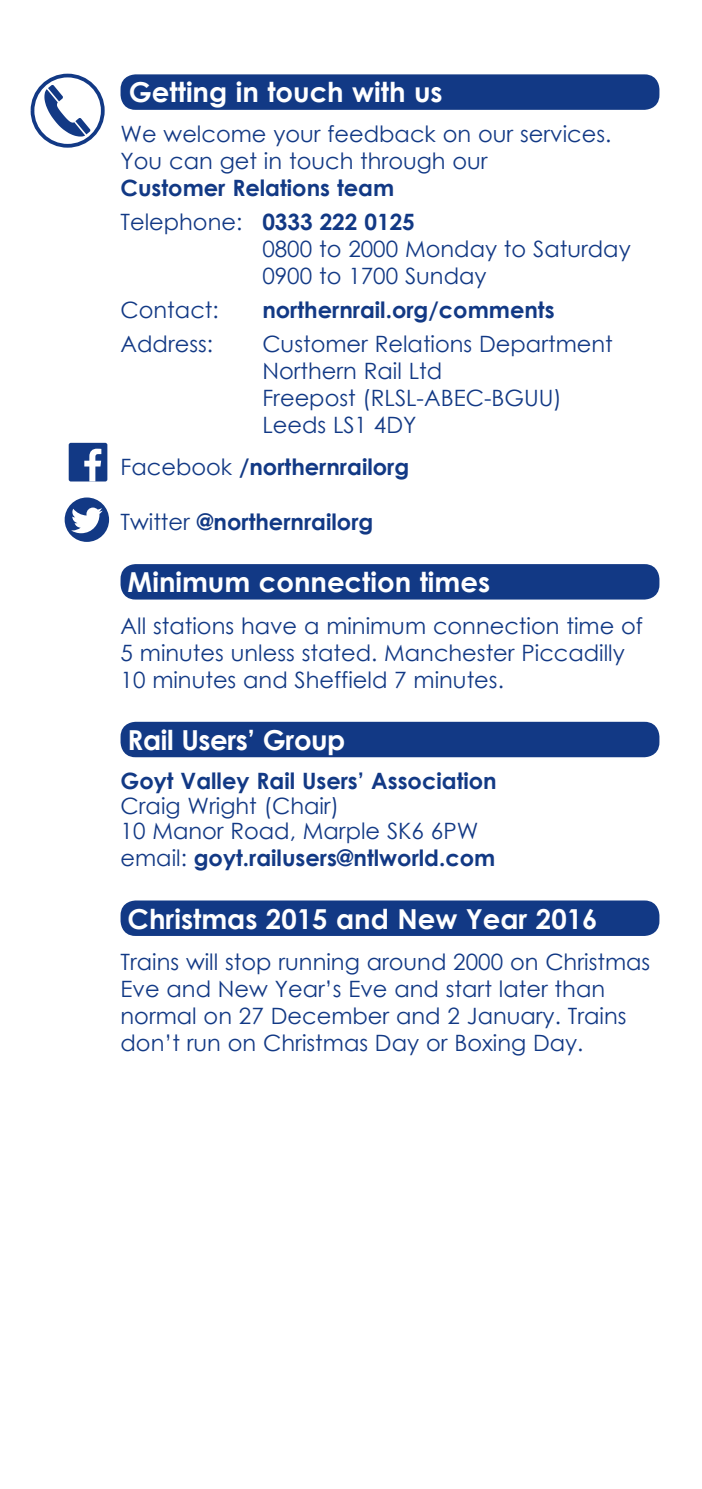
<style>
.page{position:relative;width:702px;height:1489px;background:#fff}
.page>*{position:absolute;margin:0;border:0;box-sizing:border-box;transform-origin:0 0}
.t1{font:700 27.5px "Century Gothic";color:#fff}
.t2{font:22.5px/27px "Century Gothic";color:#123985}
.t3{font:700 22.5px/34px "Century Gothic";color:#123985}
.s1{font-weight:400}
.s2{font-weight:700}
</style>
<div class="page">
<div style="left:120px;top:74px;width:539px;height:36px;background:#123985;border-radius:15px"></div>
<div style="left:120px;top:564px;width:539px;height:35px;background:#123985;border-radius:15px"></div>
<div style="left:120px;top:721px;width:539px;height:36px;background:#123985;border-radius:15px"></div>
<div style="left:120px;top:900px;width:539px;height:35px;background:#123985;border-radius:15px"></div>
<svg style="left:32px;top:76px;width:71px;height:70px"></svg>
<div style="left:31px;top:74px;width:74px;height:74px;border:4px solid #123985;border-radius:50%"></div>
<svg style="left:44px;top:85px;width:46px;height:52px"></svg>
<div style="left:66px;top:498px;width:42px;height:42px;background:#123985;border-radius:50%"></div>
<div style="left:65px;top:497px;width:44px;height:45px;border:2px solid #123985;border-radius:50%"></div>
<svg style="left:71px;top:507px;width:32px;height:26px"></svg>
<div style="left:69px;top:443px;width:38px;height:38px;background:#123985;border-radius:2px"></div>
<svg style="left:84px;top:448px;width:17px;height:33px"></svg>
<p class="t1" style="left:129px;top:75px;width:315px">Getting in touch with us</p>
<p class="t2" style="left:120px;top:120px;width:492px">We welcome your feedback on our services.<br>You can get in touch through our</p>
<p class="t3" style="left:120px;top:170px;width:296px">Customer Relations team<br><span class="s1">Telephone:</span> 0333 222 0125</p>
<p class="t2" style="left:262px;top:235px;width:370px">0800 to 2000 Monday to Saturday<br>0900 to 1700 Sunday</p>
<p class="t2" style="left:120px;top:296px;width:100px">Contact:</p>
<p class="t3" style="left:262px;top:292px;width:294px">northernrail.org/comments</p>
<p class="t2" style="left:120px;top:330px;width:94px">Address:</p>
<p class="t2" style="left:262px;top:330px;width:352px">Customer Relations Department<br>Northern Rail Ltd<br>Freepost (RLSL-ABEC-BGUU)<br>Leeds LS1 4DY</p>
<p class="t3" style="left:120px;top:449px;width:290px"><span class="s1">Facebook</span> /northernrailorg</p>
<p class="t3" style="left:120px;top:504px;width:254px"><span class="s1">Twitter</span> @northernrailorg</p>
<p class="t1" style="left:128px;top:565px;width:364px">Minimum connection times</p>
<p class="t2" style="left:120px;top:611px;width:524px">All stations have a minimum connection time of<br>5 minutes unless stated. Manchester Piccadilly<br>10 minutes and Sheffield 7 minutes.</p>
<p class="t1" style="left:128px;top:722px;width:219px">Rail Users’ Group</p>
<p class="t3" style="left:120px;top:763px;width:377px">Goyt Valley Rail Users’ Association</p>
<p class="t2" style="left:120px;top:792px;width:376px;line-height:26px">Craig Wright (Chair)<br>10 Manor Road, Marple SK6 6PW email: <span class="s2">goyt.railusers@ntlworld.com</span></p>
<p class="t1" style="left:128px;top:901px;width:471px">Christmas 2015 and New Year 2016</p>
<p class="t2" style="left:120px;top:948px;width:531px">Trains will stop running around 2000 on Christmas Eve and New Year’s Eve and start later than normal on 27 December and 2 January. Trains don’t run on Christmas Day or Boxing Day.</p>
</div>
